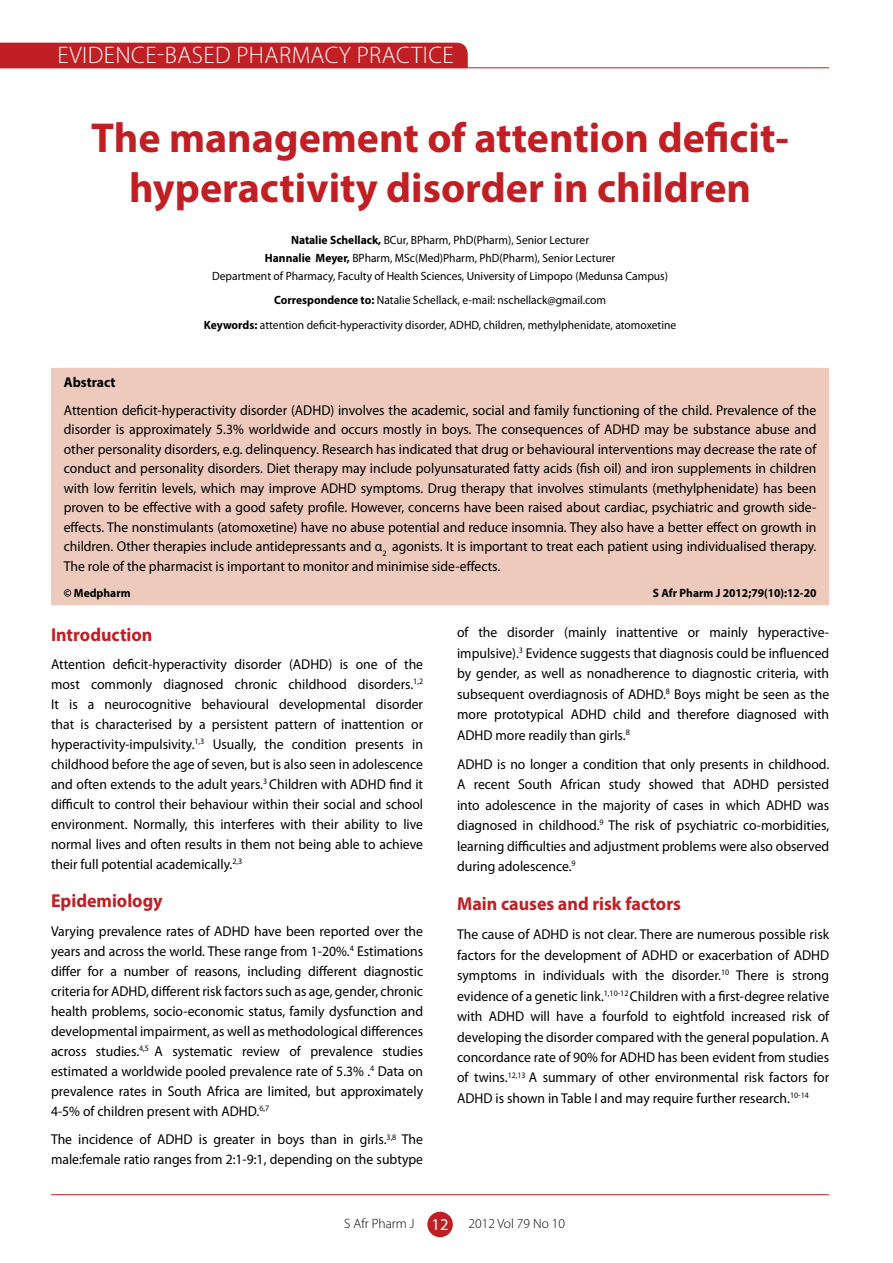
<style>
.page{position:relative;width:893px;height:1263px;background:#fff}
.page>*{position:absolute;margin:0;border:0;box-sizing:border-box;transform-origin:0 0}
.t1{font:700 42px/50.4px "Myriad Pro";color:#c01f24;text-align:center}
.t2{font:300 24px "Myriad Pro";letter-spacing:.02em;color:#fff}
.t3{font:700 18.75px "Myriad Pro";color:#c01f24;scale:.96 1}
.t4{font:14.25px/20px "Myriad Pro";color:#000;text-align:justify;scale:.96 1}
.t5{font:700 14.25px "Myriad Pro";color:#000;scale:.96 1}
.t6{font:300 13.5px "Myriad Pro";color:#000}
.t7{font:12px/18px "Myriad Pro";color:#000;text-align:center;scale:.96 1}
.t8{font:700 12px "Myriad Pro";color:#000;scale:.96 1}
.s1{font-weight:700}
.s2{font-weight:400;font-size:16.5px;color:#fff}
</style>
<div class="page">
<hr style="left:51px;top:1194px;width:778px;height:1px;background:#c01f24">
<div style="left:427px;top:1212px;width:26px;height:25px;background:#c01f24;border-radius:50%"></div>
<svg style="left:0;top:42px;width:468px;height:27px;background:#c3292e"></svg>
<hr style="left:0;top:67px;width:829px;height:1px;background:#c01f24">
<div style="left:51px;top:368px;width:778px;height:237px;background:#edcabc"></div>
<h2 class="t2" style="left:58px;top:42px;width:398px">EVIDENCE-BASED PHARMACY PRACTICE</h2>
<h1 class="t1" style="left:91px;top:111px;width:699px">The management of attention deficit&shy;hyperactivity disorder in children</h1>
<p class="t7" style="left:212px;top:231px;width:476px"><span class="s1">Natalie Schellack,</span> BCur, BPharm, PhD(Pharm), Senior Lecturer<br><span class="s1">Hannalie Meyer,</span> BPharm, MSc(Med)Pharm, PhD(Pharm), Senior Lecturer<br>Department of Pharmacy, Faculty of Health Sciences, University of Limpopo (Medunsa Campus)</p>
<p class="t7" style="left:204px;top:288px;width:493px;line-height:24.5px"><span class="s1">Correspondence to:</span> Natalie Schellack, e-mail: nschellack@gmail.com<br><span class="s1">Keywords:</span> attention deficit-hyperactivity disorder, ADHD, children, methylphenidate, atomoxetine</p>
<p class="t5" style="left:64px;top:373px;width:55px">Abstract</p>
<p class="t4" style="left:64px;top:400px;width:786px;line-height:19.5px">Attention deficit-hyperactivity disorder (ADHD) involves the academic, social and family functioning of the child. Prevalence of the disorder is approximately 5.3% worldwide and occurs mostly in boys. The consequences of ADHD may be substance abuse and other personality disorders, e.g. delinquency. Research has indicated that drug or behavioural interventions may decrease the rate of conduct and personality disorders. Diet therapy may include polyunsaturated fatty acids (fish oil) and iron supplements in children with low ferritin levels, which may improve ADHD symptoms. Drug therapy that involves stimulants (methylphenidate) has been proven to be effective with a good safety profile. However, concerns have been raised about cardiac, psychiatric and growth side&shy;effects. The nonstimulants (atomoxetine) have no abuse potential and reduce insomnia. They also have a better effect on growth in children. Other therapies include antidepressants and α<sub>2</sub> agonists. It is important to treat each patient using individualised therapy.<br>The role of the pharmacist is important to monitor and minimise side-effects.</p>
<p class="t8" style="left:64px;top:585px;width:71px">© Medpharm</p>
<p class="t8" style="left:653px;top:585px;width:172px">S Afr Pharm J 2012;79(10):12-20</p>
<h3 class="t3" style="left:51px;top:622px;width:107px">Introduction</h3>
<p class="t4" style="left:51px;top:654px;width:389px">Attention deficit-hyperactivity disorder (ADHD) is one of the most commonly diagnosed chronic childhood disorders.<sup>1,2<br></sup>It is a neurocognitive behavioural developmental disorder that is characterised by a persistent pattern of inattention or hyperactivity-impulsivity.<sup>1,3</sup> Usually, the condition presents in childhood before the age of seven, but is also seen in adolescence and often extends to the adult years.<sup>3</sup> Children with ADHD find it difficult to control their behaviour within their social and school environment. Normally, this interferes with their ability to live normal lives and often results in them not being able to achieve their full potential academically.<sup>2,3</sup></p>
<h3 class="t3" style="left:51px;top:889px;width:118px">Epidemiology</h3>
<p class="t4" style="left:51px;top:921px;width:389px">Varying prevalence rates of ADHD have been reported over the years and across the world. These range from 1-20%.<sup>4</sup> Estimations differ for a number of reasons, including different diagnostic criteria for ADHD, different risk factors such as age, gender, chronic health problems, socio-economic status, family dysfunction and developmental impairment, as well as methodological differences across studies.<sup>4,5</sup> A systematic review of prevalence studies estimated a worldwide pooled prevalence rate of 5.3% .<sup>4</sup> Data on prevalence rates in South Africa are limited, but approximately 4-5% of children present with ADHD.<sup>6,7</sup></p>
<p class="t4" style="left:51px;top:1129px;width:389px">The incidence of ADHD is greater in boys than in girls.<sup>3,8</sup> The male:female ratio ranges from 2:1-9:1, depending on the subtype</p>
<p class="t4" style="left:457px;top:622px;width:389px;line-height:20.5px">of the disorder (mainly inattentive or mainly hyperactive&shy;impulsive).<sup>3</sup> Evidence suggests that diagnosis could be influenced by gender, as well as nonadherence to diagnostic criteria, with subsequent overdiagnosis of ADHD.<sup>8</sup> Boys might be seen as the more prototypical ADHD child and therefore diagnosed with ADHD more readily than girls.<sup>8</sup></p>
<p class="t4" style="left:457px;top:753px;width:389px;line-height:20.5px">ADHD is no longer a condition that only presents in childhood.<br>A recent South African study showed that ADHD persisted into adolescence in the majority of cases in which ADHD was diagnosed in childhood.<sup>9</sup> The risk of psychiatric co-morbidities, learning difficulties and adjustment problems were also observed during adolescence.<sup>9</sup></p>
<h3 class="t3" style="left:457px;top:891px;width:235px">Main causes and risk factors</h3>
<p class="t4" style="left:457px;top:924px;width:389px;line-height:20.5px">The cause of ADHD is not clear. There are numerous possible risk factors for the development of ADHD or exacerbation of ADHD symptoms in individuals with the disorder.<sup>10</sup> There is strong evidence of a genetic link.<sup>1,10-12</sup> Children with a first-degree relative with ADHD will have a fourfold to eightfold increased risk of developing the disorder compared with the general population. A concordance rate of 90% for ADHD has been evident from studies of twins.<sup>12,13</sup> A summary of other environmental risk factors for ADHD is shown in Table I and may require further research.<sup>10-14</sup></p>
<p class="t6" style="left:344px;top:1216px;width:106px">S AFR PHARM J <span class="s2">12</span></p>
<p class="t6" style="left:469px;top:1216px;width:98px">2012 VOL 79 NO 10</p>
</div>
